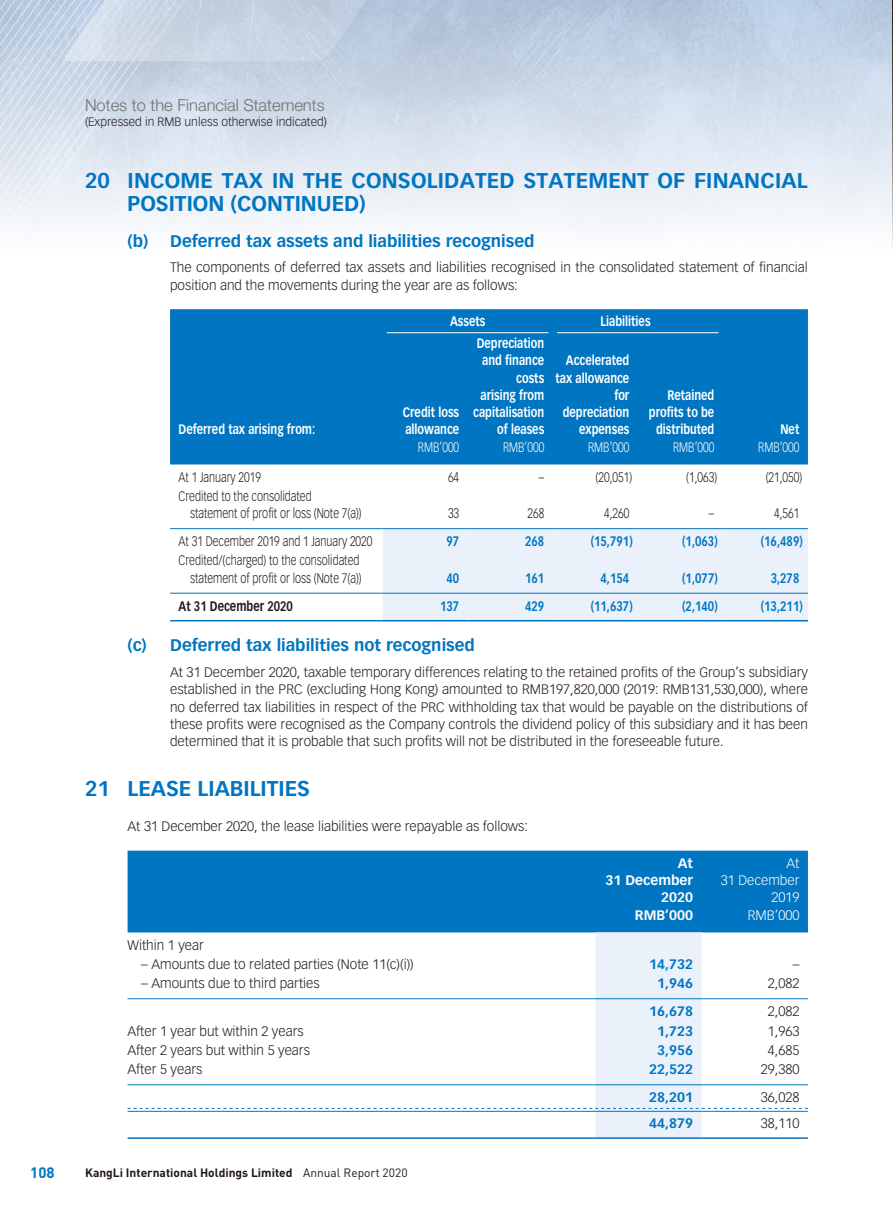
<style>
.page{position:relative;width:893px;height:1212px;background:#fff}
.page>*{position:absolute;margin:0;border:0;box-sizing:border-box;transform-origin:0 0}
.t1{font:700 21px/23.2px "Vectora LT Std";letter-spacing:.01em;color:#0075c1}
.t2{font:700 16.5px "Vectora LT Std";color:#0075c1}
.t3{font:300 16.5px "Helvetica Neue LT Std";color:#727272}
.t4{font:700 15px "DIN Pro";color:#0075c1}
.t5{font:300 13.5px/17.2px "Vectora LT Std";color:#231916}
.t6{font:300 13.5px/17.2px "Vectora LT Std";color:#231916;scale:.8 1}
.t7{font:700 13.5px/17.2px "Vectora LT Std";color:#fff;text-align:right;scale:.8 1}
.t8{font:700 13.5px "Vectora LT Std";color:#0075c1;scale:.8 1}
.t9{font:700 13.5px "Vectora LT Std";color:#0075c1}
.t10{font:300 13.5px "Vectora LT Std";color:#fff;scale:.8 1}
.t11{font:700 13.5px/17.2px "Vectora LT Std";color:#fff;text-align:right}
.t12{font:300 13.5px/17.2px "Vectora LT Std";color:#fff;text-align:right}
.t13{font:700 13.5px "Vectora LT Std";color:#231916;scale:.8 1}
.t14{font:700 12px "DIN Pro";color:#231916}
.t15{font:300 12px "Vectora LT Std";color:#231916}
.s1{font-weight:400}
</style>
<div class="page">
<img style="left:457px;top:0;width:436px;height:248px">
<svg style="left:457px;top:0;width:290px;height:61px;background:#b9c9de"></svg>
<svg style="left:0;top:0;width:457px;height:530px"></svg>
<div style="left:170px;top:309px;width:638px;height:155px;background:#0075c1"></div>
<div style="left:383px;top:529px;width:425px;height:91px;background:#eaf1fa"></div>
<hr style="left:387px;top:332px;width:162px;height:1px;background:#fff">
<hr style="left:557px;top:332px;width:162px;height:1px;background:#fff">
<hr style="left:170px;top:528px;width:213px;height:1px;background:#0075c1">
<hr style="left:383px;top:528px;width:85px;height:1px;background:#0075c1">
<hr style="left:468px;top:528px;width:85px;height:1px;background:#0075c1">
<hr style="left:553px;top:528px;width:85px;height:1px;background:#0075c1">
<hr style="left:638px;top:528px;width:85px;height:1px;background:#0075c1">
<hr style="left:723px;top:528px;width:85px;height:1px;background:#0075c1">
<hr style="left:170px;top:593px;width:213px;height:1px;background:#0075c1">
<hr style="left:383px;top:593px;width:85px;height:1px;background:#0075c1">
<hr style="left:468px;top:593px;width:85px;height:1px;background:#0075c1">
<hr style="left:553px;top:593px;width:85px;height:1px;background:#0075c1">
<hr style="left:638px;top:593px;width:85px;height:1px;background:#0075c1">
<hr style="left:723px;top:593px;width:85px;height:1px;background:#0075c1">
<hr style="left:170px;top:620px;width:213px;height:1px;background:#0075c1">
<hr style="left:383px;top:620px;width:85px;height:1px;background:#0075c1">
<hr style="left:468px;top:620px;width:85px;height:1px;background:#0075c1">
<hr style="left:553px;top:620px;width:85px;height:1px;background:#0075c1">
<hr style="left:638px;top:620px;width:85px;height:1px;background:#0075c1">
<hr style="left:723px;top:620px;width:85px;height:1px;background:#0075c1">
<div style="left:128px;top:851px;width:680px;height:81px;background:#0075c1"></div>
<svg style="left:128px;top:932px;width:680px;height:205px"></svg>
<hr style="left:702px;top:1111px;width:106px;height:1px;background:#0075c1">
<hr style="left:128px;top:1137px;width:467px;height:2px;background:#0075c1">
<hr style="left:595px;top:1137px;width:107px;height:2px;background:#0075c1">
<hr style="left:702px;top:1137px;width:106px;height:2px;background:#0075c1">
<p class="t3" style="left:85px;top:95px;width:241px">Notes to the Financial Statements</p>
<p class="t15" style="left:85px;top:114px;width:243px">(Expressed in RMB unless otherwise indicated)</p>
<h1 class="t1" style="left:128px;top:168px;width:682px;text-indent:-43px">20 INCOME TAX IN THE CONSOLIDATED STATEMENT OF FINANCIAL<br>POSITION (CONTINUED)</h1>
<p class="t2" style="left:128px;top:231px;width:409px">(b) Deferred tax assets and liabilities recognised</p>
<p class="t5" style="left:170px;top:259px;width:639px">The components of deferred tax assets and liabilities recognised in the consolidated statement of financial position and the movements during the year are as follows:</p>
<p class="t7" style="left:450px;top:313px;width:46px">Assets</p>
<p class="t7" style="left:601px;top:313px;width:64px">Liabilities</p>
<p class="t7" style="left:179px;top:421px;width:172px">Deferred tax arising from:</p>
<p class="t7" style="left:403px;top:404px;width:72px;text-align:left">Credit loss allowance</p>
<p class="t7" style="left:473px;top:335px;width:90px">Depreciation and finance costs<br>arising from capitalisation of leases</p>
<p class="t7" style="left:555px;top:352px;width:94px">Accelerated tax allowance for depreciation expenses</p>
<p class="t7" style="left:649px;top:386px;width:83px">Retained profits to be distributed</p>
<p class="t7" style="left:780px;top:421px;width:25px">Net</p>
<p class="t10" style="left:418px;top:439px;width:53px">RMB’000</p>
<p class="t10" style="left:503px;top:439px;width:53px">RMB’000</p>
<p class="t10" style="left:588px;top:439px;width:53px">RMB’000</p>
<p class="t10" style="left:673px;top:439px;width:53px">RMB’000</p>
<p class="t10" style="left:758px;top:439px;width:53px">RMB’000</p>
<p class="t6" style="left:179px;top:468px;width:105px">At 1 January 2019</p>
<p class="t6" style="left:448px;top:468px;width:16px">64</p>
<p class="t6" style="left:539px;top:468px;width:8px">–</p>
<p class="t6" style="left:596px;top:468px;width:47px">(20,051)</p>
<p class="t6" style="left:686px;top:468px;width:40px">(1,063)</p>
<p class="t6" style="left:766px;top:468px;width:47px">(21,050)</p>
<p class="t6" style="left:190px;top:488px;width:216px;text-indent:-11px">Credited to the consolidated statement of profit or loss (Note 7(a))</p>
<p class="t6" style="left:448px;top:505px;width:16px">33</p>
<p class="t6" style="left:527px;top:505px;width:23px">268</p>
<p class="t6" style="left:604px;top:505px;width:33px">4,260</p>
<p class="t6" style="left:709px;top:505px;width:8px">–</p>
<p class="t6" style="left:774px;top:505px;width:33px">4,561</p>
<p class="t6" style="left:179px;top:533px;width:244px">At 31 December 2019 and 1 January 2020</p>
<p class="t8" style="left:446px;top:533px;width:17px">97</p>
<p class="t8" style="left:525px;top:533px;width:25px">268</p>
<p class="t8" style="left:591px;top:533px;width:54px">(15,791)</p>
<p class="t8" style="left:682px;top:533px;width:46px">(1,063)</p>
<p class="t8" style="left:761px;top:533px;width:54px">(16,489)</p>
<p class="t6" style="left:179px;top:552px;width:230px;text-align:right">Credited/(charged) to the consolidated statement of profit or loss (Note 7(a))</p>
<p class="t8" style="left:446px;top:570px;width:17px">40</p>
<p class="t8" style="left:525px;top:570px;width:25px">161</p>
<p class="t8" style="left:601px;top:570px;width:37px">4,154</p>
<p class="t8" style="left:682px;top:570px;width:46px">(1,077)</p>
<p class="t8" style="left:771px;top:570px;width:37px">3,278</p>
<p class="t13" style="left:179px;top:598px;width:144px">At 31 December 2020</p>
<p class="t8" style="left:440px;top:598px;width:25px">137</p>
<p class="t8" style="left:525px;top:598px;width:25px">429</p>
<p class="t8" style="left:591px;top:598px;width:54px">(11,637)</p>
<p class="t8" style="left:682px;top:598px;width:46px">(2,140)</p>
<p class="t8" style="left:761px;top:598px;width:54px">(13,211)</p>
<p class="t2" style="left:128px;top:635px;width:349px">(c) Deferred tax liabilities not recognised</p>
<p class="t5" style="left:170px;top:664px;width:639px;text-align:justify">At 31 December 2020, taxable temporary differences relating to the retained profits of the Group’s subsidiary established in the PRC (excluding Hong Kong) amounted to RMB197,820,000 (2019: RMB131,530,000), where no deferred tax liabilities in respect of the PRC withholding tax that would be payable on the distributions of these profits were recognised as the Company controls the dividend policy of this subsidiary and it has been determined that it is probable that such profits will not be distributed in the foreseeable future.</p>
<h1 class="t1" style="left:85px;top:777px;width:226px">21 LEASE LIABILITIES</h1>
<p class="t5" style="left:128px;top:818px;width:402px">At 31 December 2020, the lease liabilities were repayable as follows:</p>
<p class="t11" style="left:605px;top:854px;width:89px">At<br>31 December<br>2020</p>
<p class="t12" style="left:721px;top:854px;width:80px">At<br>31 December<br>2019</p>
<p class="t11" style="left:635px;top:906px;width:60px">RMB’000</p>
<p class="t12" style="left:748px;top:906px;width:53px">RMB’000</p>
<p class="t5" style="left:128px;top:936px;width:78px">Within 1 year</p>
<p class="t5" style="left:141px;top:956px;width:274px">– Amounts due to related parties (Note 11(c)(i))</p>
<p class="t9" style="left:649px;top:956px;width:45px">14,732</p>
<p class="t5" style="left:793px;top:956px;width:8px">–</p>
<p class="t5" style="left:141px;top:975px;width:180px">– Amounts due to third parties</p>
<p class="t9" style="left:657px;top:975px;width:37px">1,946</p>
<p class="t5" style="left:768px;top:975px;width:33px">2,082</p>
<p class="t9" style="left:649px;top:1003px;width:45px">16,678</p>
<p class="t5" style="left:768px;top:1003px;width:33px">2,082</p>
<p class="t5" style="left:128px;top:1022px;width:178px">After 1 year but within 2 years</p>
<p class="t9" style="left:657px;top:1022px;width:37px">1,723</p>
<p class="t5" style="left:768px;top:1022px;width:33px">1,963</p>
<p class="t5" style="left:128px;top:1042px;width:184px">After 2 years but within 5 years</p>
<p class="t9" style="left:657px;top:1042px;width:37px">3,956</p>
<p class="t5" style="left:768px;top:1042px;width:33px">4,685</p>
<p class="t5" style="left:128px;top:1061px;width:76px">After 5 years</p>
<p class="t9" style="left:649px;top:1061px;width:45px">22,522</p>
<p class="t5" style="left:761px;top:1061px;width:40px">29,380</p>
<p class="t9" style="left:649px;top:1089px;width:45px">28,201</p>
<p class="t5" style="left:761px;top:1089px;width:40px">36,028</p>
<p class="t9" style="left:649px;top:1115px;width:45px">44,879</p>
<p class="t5" style="left:761px;top:1115px;width:40px">38,110</p>
<p class="t4" style="left:30px;top:1162px;width:26px">108</p>
<p class="t14" style="left:85px;top:1164px;width:324px">KangLi International Holdings Limited <span class="s1">Annual Report 2020</span></p>
</div>
